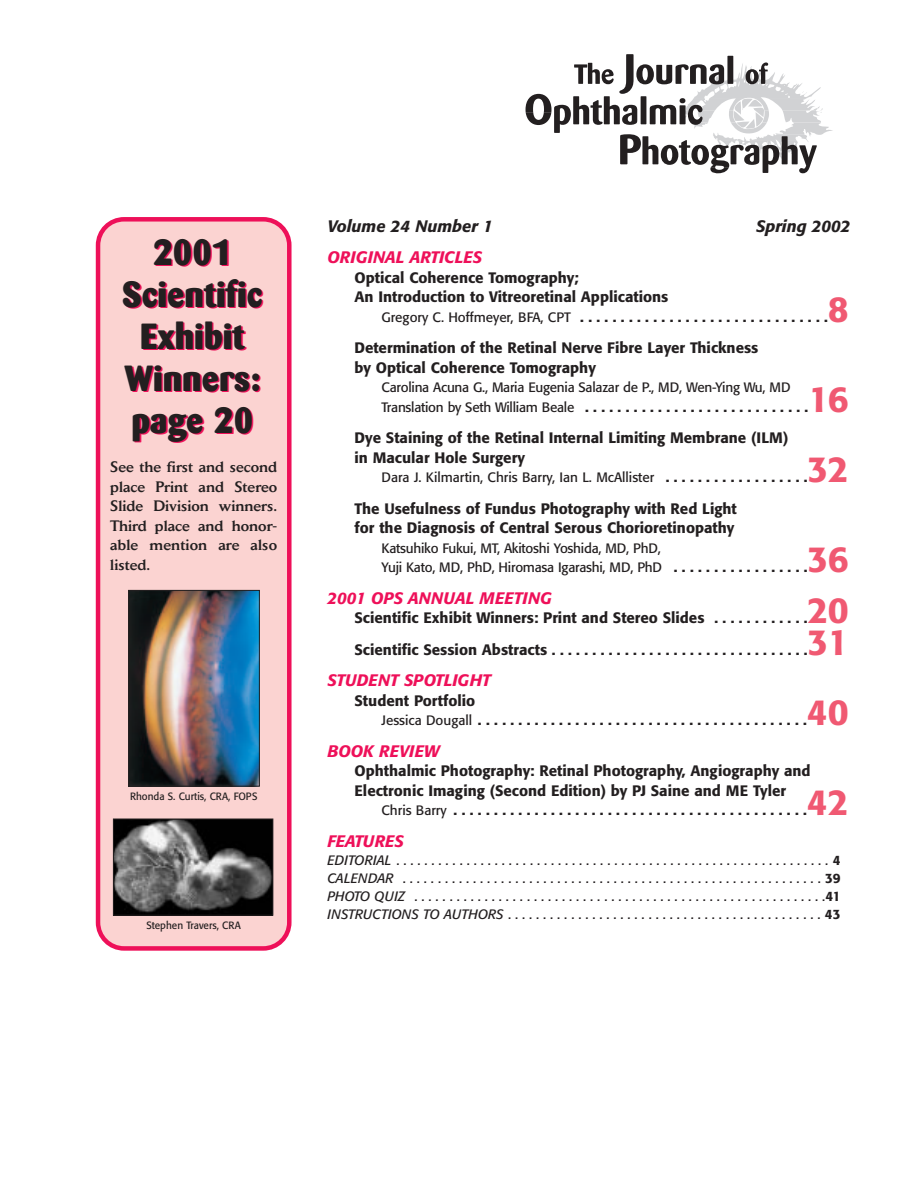
<style>
.page{position:relative;width:918px;height:1188px;background:#fff}
.page>*{position:absolute;margin:0;border:0;box-sizing:border-box;transform-origin:0 0}
.t1{font:800 36px/42px "Barmeno";color:#231f20;text-align:center}
.t2{font:500 36px "Formata";letter-spacing:-.02em;color:#f05972}
.t3{font:italic 500 16.5px "Formata";color:#ee1059}
.t4{font:italic 500 16.5px "Formata";color:#231f20}
.t5{font:500 15px/19.5px "Formata";color:#231f20}
.t6{font:500 15px/19.5px "Daily News";color:#231f20;text-align:justify}
.t7{font:13.5px/18px "Formata";letter-spacing:-.02em;color:#231f20}
.t8{font:13.5px "Formata";color:#231f20}
.t9{font:10.5px "Formata";color:#231f20;scale:.95 1}
.s1{font-weight:400;font-size:13.5px}
.s2{font-weight:500;font-size:15px}
.s3{font-style:italic}
.s4{font-weight:500}
</style>
<div class="page">
<svg style="left:526px;top:54px;width:307px;height:119px"></svg>
<svg style="left:96px;top:217px;width:196px;height:734px;background:#f9c4c7"></svg>
<img style="left:130px;top:592px;width:128px;height:193px">
<div style="left:128px;top:590px;width:132px;height:197px;border:1px solid #231f20"></div>
<img style="left:115px;top:821px;width:156px;height:93px">
<div style="left:113px;top:819px;width:160px;height:97px;border:1px solid #231f20"></div>
<h1 class="t1" style="left:122px;top:234px;width:142px">2001<br>Scientific<br>Exhibit<br>Winners: page 20</h1>
<p class="t6" style="left:110px;top:459px;width:168px">See the first and second place Print and Stereo Slide Division winners.<br>Third place and honor&shy;able mention are also listed.</p>
<p class="t9" style="left:130px;top:792px;width:135px">Rhonda S. Curtis, CRA, FOPS</p>
<p class="t9" style="left:146px;top:921px;width:101px">Stephen Travers, CRA</p>
<p class="t4" style="left:328px;top:219px;width:167px">Volume 24 Number 1</p>
<p class="t4" style="left:756px;top:219px;width:96px">Spring 2002</p>
<p class="t3" style="left:328px;top:250px;width:156px">ORIGINAL ARTICLES</p>
<p class="t5" style="left:355px;top:269px;width:226px">Optical Coherence Tomography;</p>
<p class="t5" style="left:355px;top:288px;width:315px">An Introduction to Vitreoretinal Applications</p>
<p class="t5" style="left:382px;top:308px;width:448px"><span class="s1">Gregory C. Hoffmeyer, BFA, CPT</span> . . . . . . . . . . . . . . . . . . . . . . . . . . . . . . .</p>
<h1 class="t2" style="left:828px;top:294px;width:22px">8</h1>
<p class="t5" style="left:355px;top:339px;width:405px">Determination of the Retinal Nerve Fibre Layer Thickness by Optical Coherence Tomography</p>
<p class="t7" style="left:382px;top:379px;width:428px;line-height:19.5px">Carolina Acuna G., Maria Eugenia Salazar de P., MD, Wen-Ying Wu, MD<br>Translation by Seth William Beale <span class="s2">. . . . . . . . . . . . . . . . . . . . . . . . . . . .</span></p>
<h1 class="t2" style="left:808px;top:384px;width:42px">16</h1>
<p class="t5" style="left:355px;top:429px;width:435px">Dye Staining of the Retinal Internal Limiting Membrane (ILM) in Macular Hole Surgery</p>
<p class="t8" style="left:382px;top:472px;width:428px">Dara J. Kilmartin, Chris Barry, Ian L. McAllister <span class="s2">. . . . . . . . . . . . . . . . . .</span></p>
<h1 class="t2" style="left:808px;top:454px;width:43px">32</h1>
<p class="t5" style="left:355px;top:500px;width:384px">The Usefulness of Fundus Photography with Red Light for the Diagnosis of Central Serous Chorioretinopathy</p>
<p class="t7" style="left:382px;top:539px;width:428px;line-height:19.5px">Katsuhiko Fukui, MT, Akitoshi Yoshida, MD, PhD,<br>Yuji Kato, MD, PhD, Hiromasa Igarashi, MD, PhD <span class="s2">. . . . . . . . . . . . . . . . .</span></p>
<h1 class="t2" style="left:808px;top:544px;width:43px">36</h1>
<p class="t3" style="left:328px;top:591px;width:226px">2001 OPS ANNUAL MEETING</p>
<p class="t5" style="left:355px;top:609px;width:455px">Scientific Exhibit Winners: Print and Stereo Slides . . . . . . . . . . . .</p>
<h1 class="t2" style="left:808px;top:595px;width:43px">20</h1>
<h1 class="t2" style="left:808px;top:627px;width:43px">31</h1>
<p class="t5" style="left:355px;top:641px;width:455px">Scientific Session Abstracts . . . . . . . . . . . . . . . . . . . . . . . . . . . . . . . .</p>
<p class="t3" style="left:328px;top:673px;width:165px">STUDENT SPOTLIGHT</p>
<p class="t5" style="left:382px;top:692px;width:427px;text-indent:-27px">Student Portfolio<br><span class="s1">Jessica Dougall</span> . . . . . . . . . . . . . . . . . . . . . . . . . . . . . . . . . . . . . . . . .</p>
<h1 class="t2" style="left:807px;top:697px;width:43px">40</h1>
<p class="t3" style="left:328px;top:744px;width:114px">BOOK REVIEW</p>
<p class="t5" style="left:355px;top:762px;width:458px">Ophthalmic Photography: Retinal Photography, Angiography and<br>Electronic Imaging (Second Edition) by PJ Saine and ME Tyler</p>
<p class="t5" style="left:382px;top:801px;width:427px"><span class="s1">Chris Barry</span> . . . . . . . . . . . . . . . . . . . . . . . . . . . . . . . . . . . . . . . . . . . .</p>
<h1 class="t2" style="left:807px;top:787px;width:43px">42</h1>
<p class="t3" style="left:328px;top:834px;width:78px">FEATURES</p>
<p class="t7" style="left:328px;top:852px;width:515px;text-align:justify"><span class="s3">EDITORIAL</span> . . . . . . . . . . . . . . . . . . . . . . . . . . . . . . . . . . . . . . . . . . . . . . . . . . . . . . . . . . . . . . <span class="s4">4<br></span><span class="s3">CALENDAR</span> . . . . . . . . . . . . . . . . . . . . . . . . . . . . . . . . . . . . . . . . . . . . . . . . . . . . . . . . . . . . <span class="s4">39<br></span><span class="s3">PHOTO QUIZ</span> . . . . . . . . . . . . . . . . . . . . . . . . . . . . . . . . . . . . . . . . . . . . . . . . . . . . . . . . . . .<span class="s4">41<br></span><span class="s3">INSTRUCTIONS TO AUTHORS</span> . . . . . . . . . . . . . . . . . . . . . . . . . . . . . . . . . . . . . . . . . . . . . <span class="s4">43</span></p>
</div>
